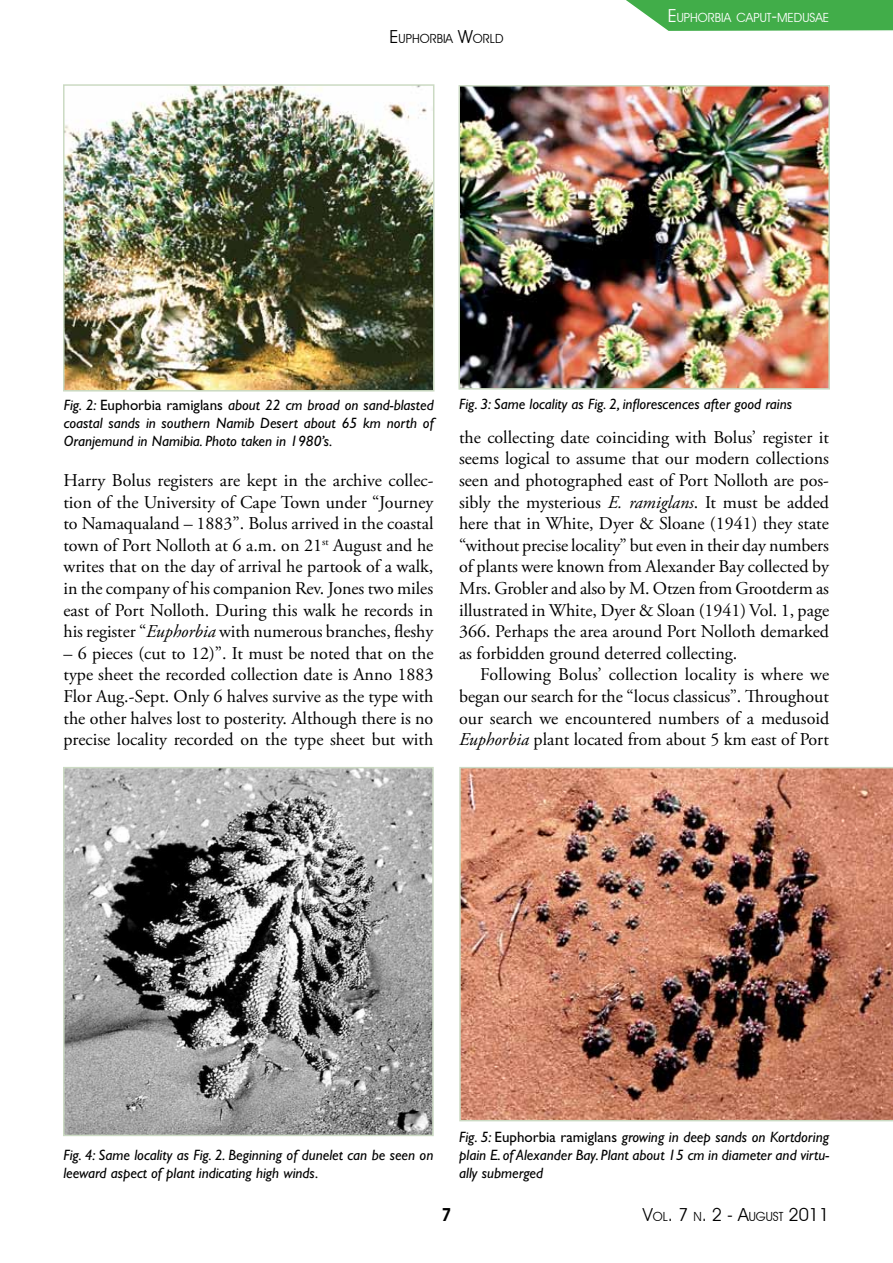
<style>
.page{position:relative;width:893px;height:1263px;background:#fff}
.page>*{position:absolute;margin:0;border:0;box-sizing:border-box;transform-origin:0 0}
.t1{font:18px/21.6px "Adobe Garamond Pro";color:#000;text-align:justify}
.t2{font:18px "Avant Garde IT Cby BT";color:#000}
.t3{font:600 18px "Avant Garde IT Cby BT";color:#000}
.t4{font:italic 15px/18px "Gill Sans Std";color:#000;text-align:justify}
.t5{font:12.6px "Avant Garde IT Cby BT";color:#fff}
.t6{font:12.6px "Avant Garde IT Cby BT";color:#000}
.s1{font-size:18px}
.s2{font-style:normal}
.s3{font-style:italic}
.s4{font-size:12.6px}
</style>
<div class="page">
<img style="left:66px;top:87px;width:365px;height:302px">
<div style="left:63px;top:84px;width:371px;height:308px;border:2px solid #cbdac3"></div>
<img style="left:66px;top:770px;width:365px;height:363px">
<div style="left:63px;top:767px;width:371px;height:369px;border:2px solid #cbdac3"></div>
<img style="left:461px;top:88px;width:366px;height:299px">
<div style="left:458px;top:85px;width:372px;height:305px;border:2px solid #cbdac3"></div>
<img style="left:459px;top:767px;width:434px;height:354px">
<svg style="left:626px;top:0;width:267px;height:31px;background:#52b459"></svg>
<p class="t6" style="left:390px;top:31px;width:115px"><span class="s1">E</span>UPHORBIA <span class="s1">W</span>ORLD</p>
<p class="t5" style="left:668px;top:9px;width:156px"><span class="s1">E</span>UPHORBIA CAPUT<span class="s1">-</span>MEDUSAE</p>
<p class="t4" style="left:64px;top:396px;width:372px">Fig. 2: <span class="s2">Euphorbia ramiglans</span> about 22 cm broad on sand-blasted coastal sands in southern Namib Desert about 65 km north of Oranjemund in Namibia. Photo taken in 1980’s.</p>
<p class="t1" style="left:63px;top:470px;width:371px">Harry Bolus registers are kept in the archive collec&shy;tion of the University of Cape Town under “Journey to Namaqualand – 1883”. Bolus arrived in the coastal town of Port Nolloth at 6 a.m. on 21<sup>st</sup> August and he writes that on the day of arrival he partook of a walk, in the company of his companion Rev. Jones two miles east of Port Nolloth. During this walk he records in his register “<span class="s3">Euphorbia</span> with numerous branches, fleshy</p>
<p class="t1" style="left:63px;top:643px;width:372px">– 6 pieces (cut to 12)”. It must be noted that on the type sheet the recorded collection date is Anno 1883<br>Flor Aug.-Sept. Only 6 halves survive as the type with the other halves lost to posterity. Although there is no precise locality recorded on the type sheet but with</p>
<p class="t4" style="left:459px;top:395px;width:334px">Fig. 3: Same locality as Fig. 2, inflorescences after good rains</p>
<p class="t1" style="left:459px;top:427px;width:372px">the collecting date coinciding with Bolus’ register it seems logical to assume that our modern collections seen and photographed east of Port Nolloth are pos&shy;sibly the mysterious <span class="s3">E. ramiglans</span>. It must be added here that in White, Dyer &amp; Sloane (1941) they state “without precise locality” but even in their day numbers of plants were known from Alexander Bay collected by Mrs. Grobler and also by M. Otzen from Grootderm as illustrated in White, Dyer &amp; Sloan (1941) Vol. 1, page 366. Perhaps the area around Port Nolloth demarked as forbidden ground deterred collecting.</p>
<p class="t1" style="left:459px;top:665px;width:372px;text-indent:21px">Following Bolus’ collection locality is where we began our search for the “locus classicus”. Throughout our search we encountered numbers of a medusoid <span class="s3">Euphorbia</span> plant located from about 5 km east of Port</p>
<p class="t4" style="left:63px;top:1146px;width:371px">Fig. 4: Same locality as Fig. 2. Beginning of dunelet can be seen on leeward aspect of plant indicating high winds.</p>
<p class="t4" style="left:459px;top:1128px;width:372px">Fig. 5: <span class="s2">Euphorbia ramiglans</span> growing in deep sands on Kortdoring plain E. of Alexander Bay. Plant about 15 cm in diameter and virtu&shy;ally submerged</p>
<p class="t3" style="left:441px;top:1203px;width:12px">7</p>
<p class="t2" style="left:643px;top:1203px;width:188px">V<span class="s4">OL</span>. 7 <span class="s4">N</span>. 2 - A<span class="s4">UGUST</span> 2011</p>
</div>
